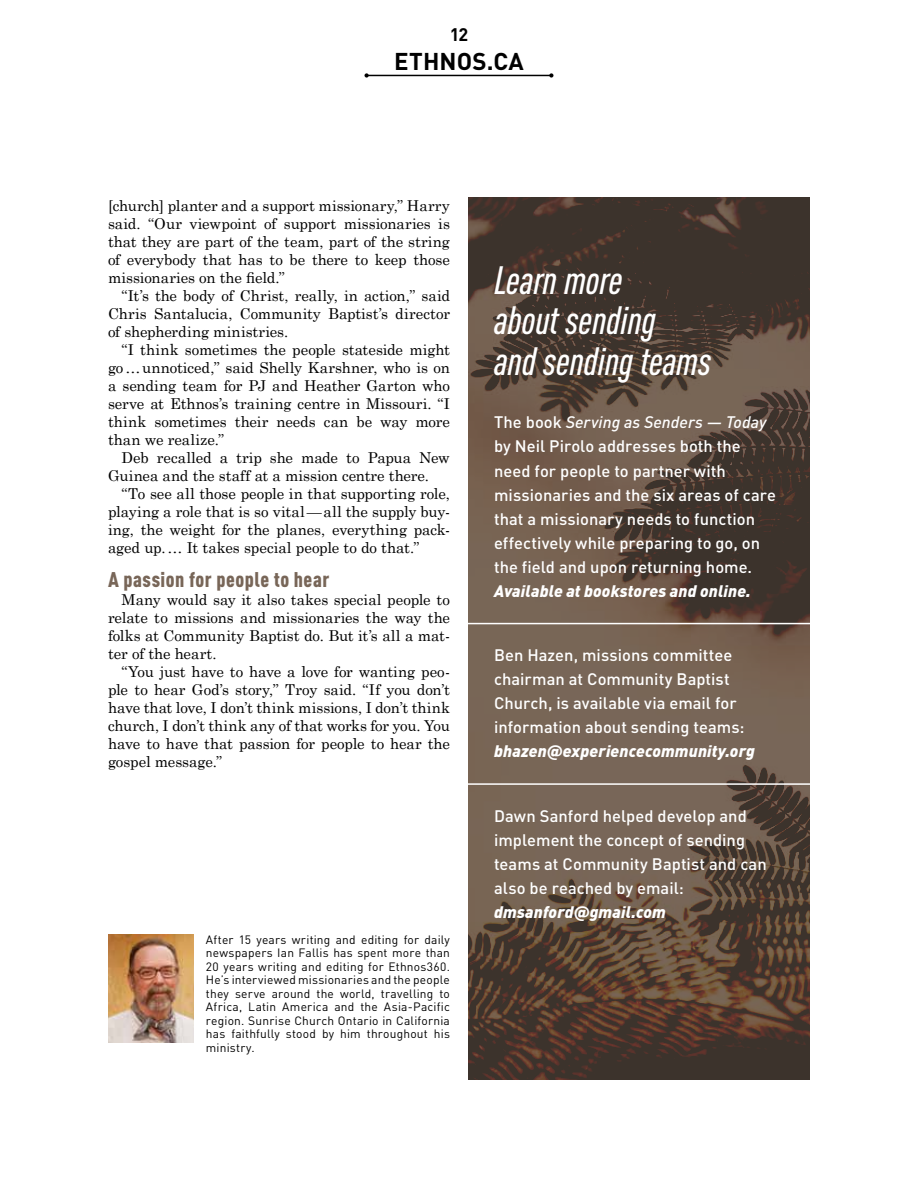
<style>
.page{position:relative;width:918px;height:1188px;background:#fff}
.page>*{position:absolute;margin:0;border:0;box-sizing:border-box;transform-origin:0 0}
.t1{font:italic 500 condensed 39px/40.5px "DIN Pro";letter-spacing:-.005em;color:#fff}
.t2{font:700 24px "DIN Pro";letter-spacing:.01em;color:#000}
.t3{font:900 condensed 21px "DIN Pro";letter-spacing:.025em;color:#786658}
.t4{font:700 18px "DIN Pro";color:#000}
.t5{font:500 16.5px/24px "DIN Pro";color:#fff}
.t6{font:italic 900 16.5px "DIN Pro";letter-spacing:.01em;color:#fff}
.t7{font:15px/18px "Century Schoolbook";letter-spacing:-.005em;color:#000;text-align:justify}
.t8{font:12px/13.5px "DIN Pro";letter-spacing:.015em;color:#000;text-align:justify}
.s1{font-style:italic}
</style>
<div class="page">
<img style="left:108px;top:935px;width:86px;height:108px">
<img style="left:468px;top:198px;width:342px;height:882px">
<hr style="left:463px;top:623px;width:375px;height:1px;background:#fff">
<hr style="left:463px;top:783px;width:355px;height:2px;background:#fff">
<hr style="left:367px;top:75px;width:184px;height:1px;background:#000">
<svg style="left:364px;top:73px;width:5px;height:5px"></svg>
<svg style="left:549px;top:73px;width:5px;height:5px"></svg>
<p class="t4" style="left:450px;top:19px;width:20px">12</p>
<h2 class="t2" style="left:394px;top:41px;width:131px">ETHNOS.CA</h2>
<p class="t7" style="left:108px;top:196px;width:344px">[church] planter and a support missionary,” Harry said. “Our viewpoint of support missionaries is that they are part of the team, part of the string of everybody that has to be there to keep those missionaries on the field.”</p>
<p class="t7" style="left:108px;top:286px;width:343px;text-indent:14px">“It’s the body of Christ, really, in action,” said Chris Santalucia, Community Baptist’s director of shepherding ministries.</p>
<p class="t7" style="left:108px;top:340px;width:344px;text-indent:14px">“I think sometimes the people stateside might go…unnoticed,” said Shelly Karshner, who is on a sending team for PJ and Heather Garton who serve at Ethnos’s training centre in Missouri. “I think sometimes their needs can be way more than we realize.”</p>
<p class="t7" style="left:108px;top:448px;width:343px;text-indent:14px">Deb recalled a trip she made to Papua New<br>Guinea and the staff at a mission centre there.</p>
<p class="t7" style="left:108px;top:484px;width:344px;text-indent:14px">“To see all those people in that supporting role, playing a role that is so vital—all the supply buy&shy;ing, the weight for the planes, everything pack&shy;aged up.… It takes special people to do that.”</p>
<h3 class="t3" style="left:108px;top:563px;width:223px">A passion for people to hear</h3>
<p class="t7" style="left:108px;top:590px;width:344px;text-indent:14px">Many would say it also takes special people to relate to missions and missionaries the way the folks at Community Baptist do. But it’s all a mat&shy;ter of the heart.</p>
<p class="t7" style="left:108px;top:662px;width:344px;text-indent:14px">“You just have to have a love for wanting peo&shy;ple to hear God’s story,” Troy said. “If you don’t have that love, I don’t think missions, I don’t think church, I don’t think any of that works for you. You have to have that passion for people to hear the gospel message.”</p>
<p class="t8" style="left:206px;top:931px;width:246px">After 15 years writing and editing for daily newspapers Ian Fallis has spent more than 20 years writing and editing for Ethnos360.<br>He’s interviewed missionaries and the people they serve around the world, travelling to Africa, Latin America and the Asia-Pacific region. Sunrise Church Ontario in California has faithfully stood by him throughout his ministry.</p>
<h1 class="t1" style="left:494px;top:256px;width:219px">Learn more<br>about sending<br>and sending teams</h1>
<p class="t5" style="left:494px;top:409px;width:283px">The book <span class="s1">Serving as Senders — Today </span>by Neil Pirolo addresses both the need for people to partner with missionaries and the six areas of care that a missionary needs to function effectively while preparing to go, on the field and upon returning home.</p>
<p class="t6" style="left:494px;top:577px;width:258px">Available at bookstores and online.</p>
<p class="t5" style="left:494px;top:641px;width:252px">Ben Hazen, missions committee chairman at Community Baptist<br>Church, is available via email for information about sending teams:</p>
<p class="t6" style="left:494px;top:737px;width:262px">bhazen@experiencecommunity.org</p>
<p class="t5" style="left:494px;top:802px;width:274px">Dawn Sanford helped develop and implement the concept of sending teams at Community Baptist and can also be reached by email:</p>
<p class="t6" style="left:494px;top:898px;width:173px">dmsanford@gmail.com</p>
</div>
